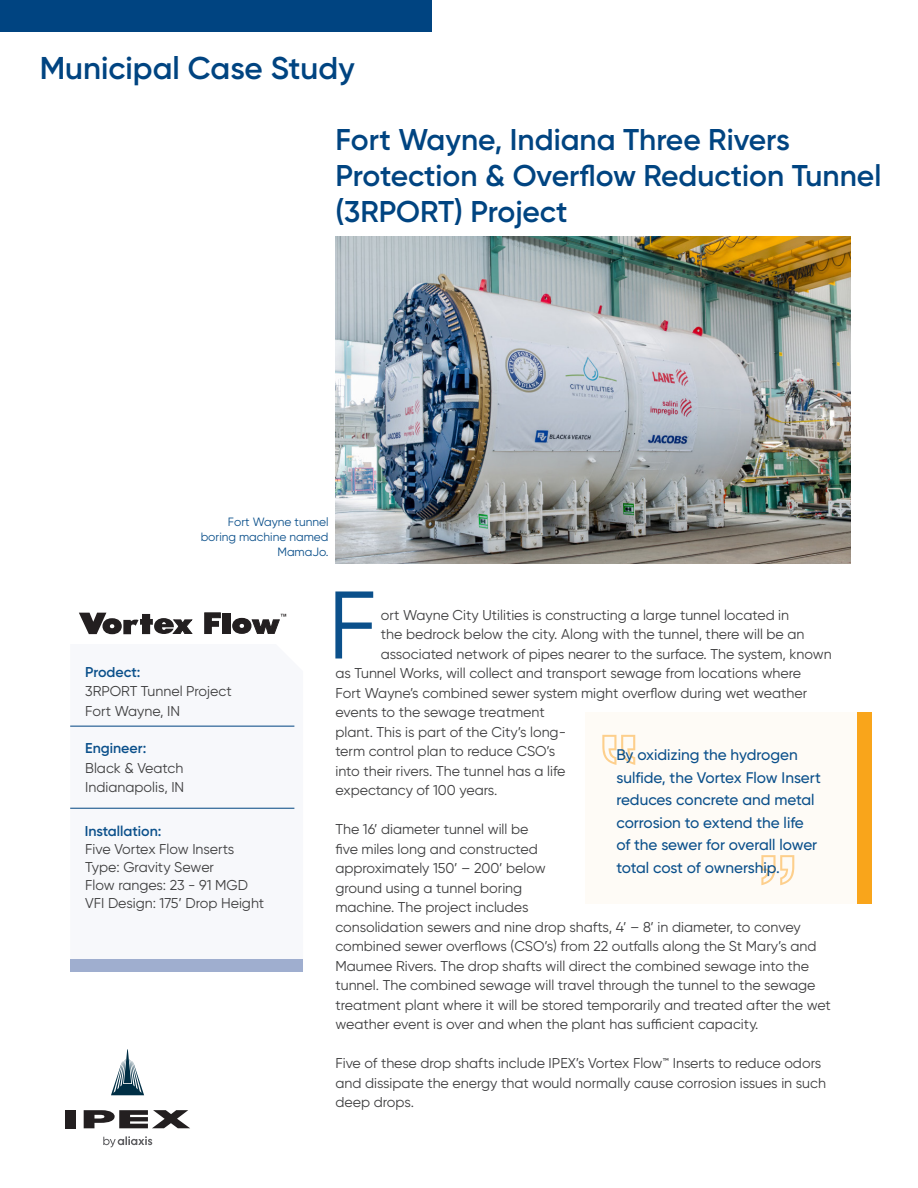
<style>
.page{position:relative;width:918px;height:1188px;background:#fff}
.page>*{position:absolute;margin:0;border:0;box-sizing:border-box;transform-origin:0 0}
.Body{font:95.7px "Gilroy";color:#0b508b}
.t1{font:600 31.5px "Gilroy";color:#004481}
.Heading{font:600 30px/36px "Gilroy";color:#004481}
.Bulletin_Lists{font:500 15.3px/22.5px "Gilroy";color:#0b508b}
.Body-2{font:14.25px/19.5px "Gilroy";color:#3e3e3f}
.Body-3{font:12px/15px "Gilroy";color:#0b508b;text-align:right}
.s1{font-weight:600;color:#0b508b}
</style>
<div class="page">
<div style="left:0;top:0;width:432px;height:31px;background:#004481"></div>
<div style="left:65px;top:1110px;width:11px;height:18px;background:#231f20"></div>
<svg style="left:84px;top:1110px;width:106px;height:18px"></svg>
<svg style="left:111px;top:1049px;width:33px;height:46px"></svg>
<svg style="left:103px;top:1136px;width:49px;height:11px"></svg>
<img style="left:335px;top:237px;width:515px;height:327px">
<svg style="left:70px;top:725px;width:225px;height:84px"></svg>
<div style="left:70px;top:959px;width:233px;height:12px;background:#9faecf"></div>
<svg style="left:79px;top:612px;width:114px;height:22px"></svg>
<svg style="left:204px;top:612px;width:17px;height:22px"></svg>
<div style="left:223px;top:614px;width:8px;height:20px;background:#231f20"></div>
<svg style="left:232px;top:614px;width:54px;height:20px"></svg>
<hr style="left:70px;top:726px;width:224px;height:1px;background:#004481">
<hr style="left:70px;top:808px;width:224px;height:1px;background:#004481">
<div style="left:855px;top:712px;width:17px;height:191px;background:#f9a51b"></div>
<div style="left:585px;top:712px;width:272px;height:191px;background:#fefbf6"></div>
<svg style="left:761px;top:855px;width:33px;height:30px"></svg>
<svg style="left:602px;top:735px;width:33px;height:30px"></svg>
<p class="t1" style="left:40px;top:49px;width:317px">Municipal Case Study</p>
<p class="Heading" style="left:335px;top:121px;width:547px">Fort Wayne, Indiana Three Rivers<br>Protection &amp; Overflow Reduction Tunnel (3RPORT) Project</p>
<p class="Body-3" style="left:201px;top:514px;width:129px">Fort Wayne tunnel boring machine named<br>MamaJo.</p>
<p class="Body-2" style="left:85px;top:662px;width:148px"><span class="s1">Prodect:<br></span>3RPORT Tunnel Project<br>Fort Wayne, IN</p>
<p class="Body-2" style="left:85px;top:739px;width:101px"><span class="s1">Engineer:<br></span>Black &amp; Veatch<br>Indianapolis, IN</p>
<p class="Body-2" style="left:85px;top:822px;width:181px;line-height:18px"><span class="s1">Installation:<br></span>Five Vortex Flow Inserts<br>Type: Gravity Sewer<br>Flow ranges: 23 - 91 MGD<br>VFI Design: 175’ Drop Height</p>
<p class="Body" style="left:328px;top:567px;width:51px">F</p>
<p class="Body-2" style="left:381px;top:605px;width:410px">ort Wayne City Utilities is constructing a large tunnel located in</p>
<p class="Body-2" style="left:381px;top:624px;width:425px">the bedrock below the city. Along with the tunnel, there will be an</p>
<p class="Body-2" style="left:381px;top:644px;width:452px">associated network of pipes nearer to the surface. The system, known</p>
<p class="Body-2" style="left:335px;top:663px;width:467px">as Tunnel Works, will collect and transport sewage from locations where</p>
<p class="Body-2" style="left:335px;top:683px;width:473px">Fort Wayne’s combined sewer system might overflow during wet weather</p>
<p class="Body-2" style="left:335px;top:702px;width:211px">events to the sewage treatment</p>
<p class="Body-2" style="left:335px;top:722px;width:232px">plant. This is part of the City’s long-</p>
<p class="Body-2" style="left:335px;top:741px;width:221px">term control plan to reduce CSO’s</p>
<p class="Body-2" style="left:335px;top:761px;width:232px">into their rivers. The tunnel has a life</p>
<p class="Body-2" style="left:335px;top:780px;width:164px">expectancy of 100 years.</p>
<p class="Body-2" style="left:335px;top:819px;width:497px">The 16’ diameter tunnel will be<br>five miles long and constructed<br>approximately 150’ – 200’ below<br>ground using a tunnel boring<br>machine. The project includes<br>consolidation sewers and nine drop shafts, 4’ – 8’ in diameter, to convey combined sewer overflows (CSO’s) from 22 outfalls along the St Mary’s and Maumee Rivers. The drop shafts will direct the combined sewage into the tunnel. The combined sewage will travel through the tunnel to the sewage treatment plant where it will be stored temporarily and treated after the wet weather event is over and when the plant has sufficient capacity.</p>
<p class="Body-2" style="left:335px;top:1053px;width:492px">Five of these drop shafts include IPEX’s Vortex Flow™ Inserts to reduce odors and dissipate the energy that would normally cause corrosion issues in such deep drops.</p>
<p class="Bulletin_Lists" style="left:616px;top:743px;width:206px">By oxidizing the hydrogen sulfide, the Vortex Flow Insert reduces concrete and metal corrosion to extend the life of the sewer for overall lower total cost of ownership.</p>
</div>
